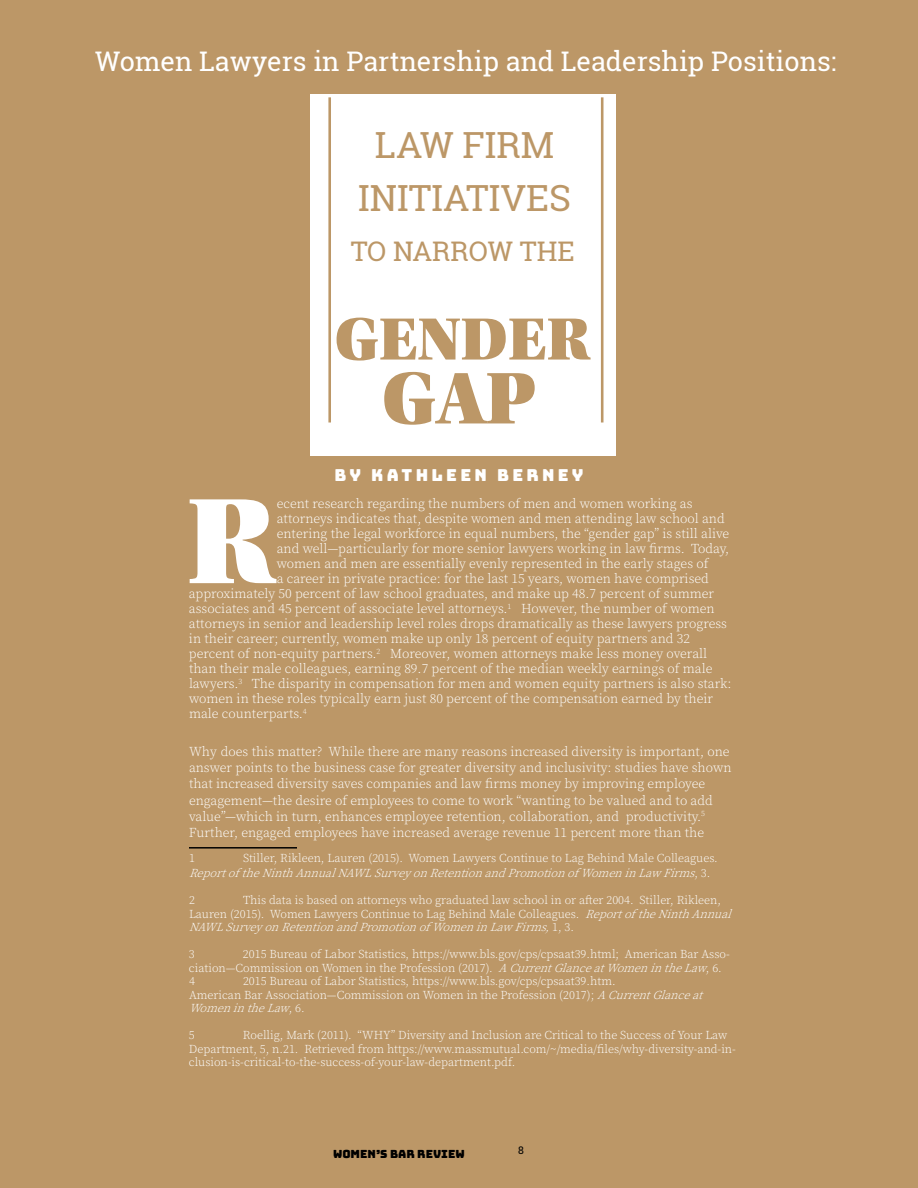
<style>
.page{position:relative;width:918px;height:1188px;background:#bc9767}
.page>*{position:absolute;margin:0;border:0;box-sizing:border-box;transform-origin:0 0}
.t1{font:128.85px "Utopia Std Black Headline";color:#fff}
.t2{font:77.4px "Utopia Std Black Headline";color:#bc9767}
.t3{font:63px "Utopia Std Black Headline";letter-spacing:.015em;color:#bc9767}
.t4{font:36px/52.9px "Roboto Slab";color:#bc9767;text-align:center}
.t5{font:27px "Roboto Slab";color:#fff}
.t6{font:27px "Roboto Slab";color:#bc9767}
.t7{font:16.5px "Bungee";letter-spacing:.2em;color:#fff}
.t8{font:300 13.5px/16.2px "Source Serif Pro";color:#fff}
.t9{font:300 12px/13.5px "Source Serif Pro";color:#fff}
.t10{font:11.25px "Bungee";color:#000}
.t11{font:10.5px "Roboto Slab";color:#000}
.s1{font-style:italic}
</style>
<div class="page">
<div style="left:310px;top:94px;width:306px;height:362px;background:#fff"></div>
<hr style="left:328px;top:97px;width:3px;height:326px;background:#bc9767">
<hr style="left:601px;top:97px;width:2px;height:326px;background:#bc9767">
<hr style="left:189px;top:847px;width:108px;height:2px;background:#000">
<h3 class="t5" style="left:95px;top:43px;width:743px">Women Lawyers in Partnership and Leadership Positions:</h3>
<h3 class="t4" style="left:358px;top:118px;width:215px">LAW FIRM<br>INITIATIVES</h3>
<h3 class="t6" style="left:351px;top:233px;width:225px">TO NARROW THE</h3>
<h3 class="t3" style="left:335px;top:306px;width:257px">GENDER</h3>
<h2 class="t2" style="left:382px;top:358px;width:155px">GAP</h2>
<p class="t7" style="left:335px;top:465px;width:251px">BY KATHLEEN BERNEY</p>
<h1 class="t1" style="left:187px;top:474px;width:91px">R</h1>
<p class="t8" style="left:277px;top:496px;width:417px">ecent research regarding the numbers of men and women working as</p>
<p class="t8" style="left:277px;top:511px;width:450px">attorneys indicates that, despite women and men attending law school and</p>
<p class="t8" style="left:277px;top:526px;width:454px">entering the legal workforce in equal numbers, the “gender gap” is still alive</p>
<p class="t8" style="left:277px;top:541px;width:454px">and well—particularly for more senior lawyers working in law firms. Today,</p>
<p class="t8" style="left:277px;top:556px;width:433px">women and men are essentially evenly represented in the early stages of</p>
<p class="t8" style="left:277px;top:571px;width:434px">a career in private practice: for the last 15 years, women have comprised</p>
<p class="t8" style="left:189px;top:586px;width:527px">approximately 50 percent of law school graduates, and make up 48.7 percent of summer</p>
<p class="t8" style="left:189px;top:601px;width:527px">associates and 45 percent of associate level attorneys.<sup>1</sup> However, the number of women</p>
<p class="t8" style="left:189px;top:616px;width:540px">attorneys in senior and leadership level roles drops dramatically as these lawyers progress</p>
<p class="t8" style="left:189px;top:631px;width:503px">in their career; currently, women make up only 18 percent of equity partners and 32</p>
<p class="t8" style="left:189px;top:646px;width:520px">percent of non-equity partners.<sup>2</sup> Moreover, women attorneys make less money overall</p>
<p class="t8" style="left:189px;top:661px;width:525px">than their male colleagues, earning 89.7 percent of the median weekly earnings of male</p>
<p class="t8" style="left:189px;top:676px;width:544px">lawyers.<sup>3</sup> The disparity in compensation for men and women equity partners is also stark:</p>
<p class="t8" style="left:189px;top:691px;width:526px">women in these roles typically earn just 80 percent of the compensation earned by their</p>
<p class="t8" style="left:189px;top:706px;width:119px">male counterparts.<sup>4</sup></p>
<p class="t8" style="left:189px;top:744px;width:544px">Why does this matter? While there are many reasons increased diversity is important, one answer points to the business case for greater diversity and inclusivity: studies have shown that increased diversity saves companies and law firms money by improving employee engagement—the desire of employees to come to work “wanting to be valued and to add value”—which in turn, enhances employee retention, collaboration, and productivity.<sup>5<br></sup>Further, engaged employees have increased average revenue 11 percent more than the</p>
<p class="t9" style="left:189px;top:852px;width:7px">1</p>
<p class="t9" style="left:189px;top:851px;width:530px;line-height:14.4px;text-indent:54px">Stiller, Rikleen, Lauren (2015). Women Lawyers Continue to Lag Behind Male Colleagues.<br><span class="s1">ReportoftheNinthAnnualNAWLSurveyonRetentionandPromotionofWomeninLawFirms</span>, 3 .</p>
<p class="t9" style="left:189px;top:894px;width:7px">2</p>
<p class="t9" style="left:189px;top:894px;width:549px;text-indent:54px">This data is based on attorneys who graduated law school in or after 2004. Stiller, Rikleen,<br>Lauren (2015). Women Lawyers Continue to Lag Behind Male Colleagues. <span class="s1">ReportoftheNinthAnnual<br>NAWLSurveyonRetentionandPromotionofWomeninLawFirms,</span>1 , 3 .</p>
<p class="t9" style="left:189px;top:948px;width:7px">3</p>
<p class="t9" style="left:189px;top:948px;width:542px;text-indent:54px">2015 Bureau of Labor Statistics, https://www.bls.gov/cps/cpsaat39.html; American Bar Asso&shy;ciation—Commission on Women in the Profession (2017). <span class="s1">ACurrentGlanceatWomenintheLaw</span>, 6.<br>4</p>
<p class="t9" style="left:189px;top:975px;width:520px;text-indent:54px">2015 Bureau of Labor Statistics, https://www.bls.gov/cps/cpsaat39.htm.<br>American Bar Association—Commission on Women in the Profession (2017); <span class="s1">ACurrentGlanceat<br>WomenintheLaw</span>, 6 .</p>
<p class="t9" style="left:189px;top:1029px;width:7px">5</p>
<p class="t9" style="left:189px;top:1029px;width:548px;text-indent:54px">Roellig, Mark (2011). “WHY” Diversity and Inclusion are Critical to the Success of Your Law<br>Department, 5, n.21. Retrieved from https://www.massmutual.com/~/media/files/why-diversity-and-in&shy;clusion-is-critical-to-the-success-of-your-law-department.pdf.</p>
<p class="t10" style="left:333px;top:1147px;width:133px">WOMEN’S BAR REVIEW</p>
<p class="t11" style="left:518px;top:1143px;width:7px">8</p>
</div>
